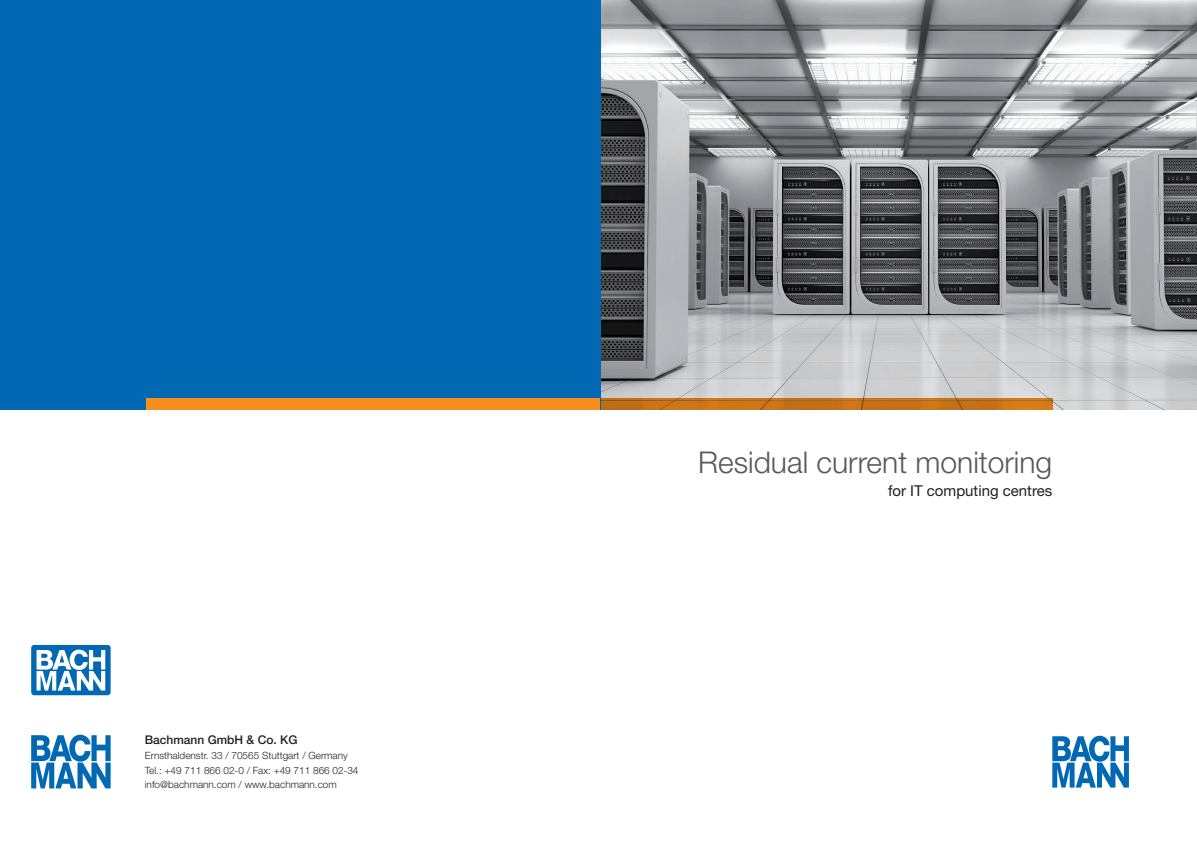
<style>
.page{position:relative;width:1197px;height:848px;background:#fff}
.page>*{position:absolute;margin:0;border:0;box-sizing:border-box;transform-origin:0 0}
.t1{font:300 30px "Helvetica Neue LT Std";color:#57585a}
.t2{font:15px "Helvetica Neue LT Std";color:#231f20}
.t3{font:500 12px "Helvetica Neue LT Std";color:#231f20}
.t4{font:300 10px/14.9px "Helvetica Neue LT Std";color:#231f20}
</style>
<div class="page">
<img style="left:600px;top:0;width:596px;height:410px">
<svg style="left:600px;top:398px;width:452px;height:12px;background:#c47218"></svg>
<svg style="left:1052px;top:735px;width:76px;height:52px"></svg>
<div style="left:0;top:0;width:600px;height:410px;background:#0168b3"></div>
<svg style="left:31px;top:734px;width:80px;height:54px"></svg>
<div style="left:31px;top:645px;width:80px;height:50px;background:#0168b3;border-radius:3px"></div>
<svg style="left:37px;top:649px;width:68px;height:41px"></svg>
<div style="left:146px;top:398px;width:454px;height:12px;background:#f68e1e"></div>
<p class="t3" style="left:145px;top:732px;width:154px">Bachmann GmbH &amp; Co. KG</p>
<p class="t4" style="left:145px;top:747px;width:215px">Ernsthaldenstr. 33 / 70565 Stuttgart / Germany<br>Tel.: +49 711 866 02-0 / Fax: +49 711 866 02-34 info@bachmann.com / www.bachmann.com</p>
<h1 class="t1" style="left:698px;top:443px;width:355px">Residual current monitoring</h1>
<h2 class="t2" style="left:887px;top:482px;width:166px">for IT computing centres</h2>
</div>
